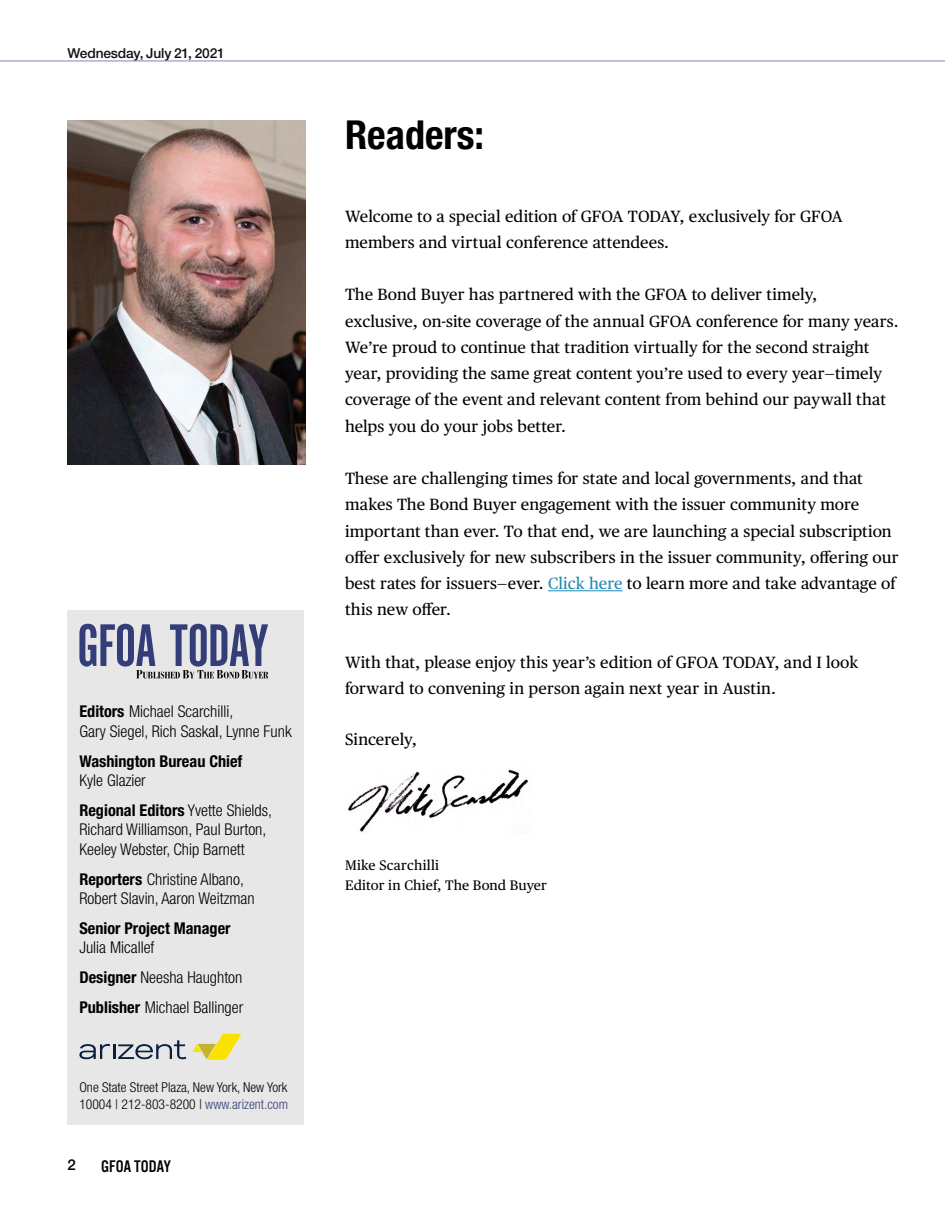
<style>
.page{position:relative;width:945px;height:1215px;background:#fff}
.page>*{position:absolute;margin:0;border:0;box-sizing:border-box;transform-origin:0 0}
.t1{font:700 condensed 40px "Helvetica Neue LT Std";color:#000}
.t2{font:17.5px "Alternate Got No 3 D";color:#000}
.t3{font:16.25px/26.2px "Publico Text";letter-spacing:.005em;color:#000}
.t4{font:300 condensed 16.25px/19.5px "Helvetica Neue LT Std";color:#000}
.t5{font:700 condensed 16.25px "Helvetica Neue LT Std";color:#000}
.t6{font:500 15px "Helvetica Neue LT Std";color:#000}
.t7{font:13.75px/20px "Publico Text";letter-spacing:.01em;color:#000}
.t8{font:500 13.75px "Helvetica Neue LT Std";letter-spacing:-.01em;color:#101115}
.t9{font:300 condensed 13.62px/16.2px "Helvetica Neue LT Std";color:#000}
.s1{font-weight:700}
.s2{font-weight:400;font-stretch:normal}
.s3{color:#333d78}
.s4{color:#2088b4}
</style>
<div class="page">
<img style="left:348px;top:769px;width:180px;height:63px">
<hr style="left:548px;top:590px;width:75px;height:1px;background:#2088b4">
<img style="left:68px;top:121px;width:238px;height:343px">
<hr style="left:0;top:61px;width:945px;height:1px;background:#8985aa">
<div style="left:68px;top:610px;width:236px;height:515px;background:#e8e7e8"></div>
<svg style="left:79px;top:624px;width:189px;height:55px"></svg>
<svg style="left:79px;top:1040px;width:107px;height:19px"></svg>
<svg style="left:193px;top:1034px;width:48px;height:26px"></svg>
<p class="t8" style="left:68px;top:45px;width:159px">Wednesday, July 21, 2021</p>
<p class="t4" style="left:79px;top:702px;width:214px"><span class="s1">Editors</span> Michael Scarchilli,<br>Gary Siegel, Rich Saska<span class="s2">l</span>, Lynne Funk</p>
<p class="t5" style="left:79px;top:751px;width:165px">Washington Bureau Chief</p>
<p class="t4" style="left:79px;top:765px;width:194px;line-height:29.8px">Kyle Glazier<br><span class="s1">Regional Editors</span> Yvette Shields,</p>
<p class="t4" style="left:79px;top:820px;width:188px">Richard Williamson, Paul Burton,<br>Keeley Webster, Chip Barnett</p>
<p class="t4" style="left:79px;top:869px;width:177px"><span class="s1">Reporters</span> Christine Albano,<br>Robert Slavin, Aaron Weitzman</p>
<p class="t5" style="left:79px;top:918px;width:153px">Senior Project Manager</p>
<p class="t4" style="left:79px;top:932px;width:165px;line-height:29.8px">Julia Micallef<br><span class="s1">Designer</span> Neesha Haughton<br><span class="s1">Publisher</span> Michael Ballinger</p>
<p class="t9" style="left:79px;top:1079px;width:210px">One State Street Plaza, New York, New York<br>10004 | 212-803-8200 | <span class="s3">www.arizent.com</span></p>
<p class="t6" style="left:68px;top:1156px;width:10px">2</p>
<p class="t2" style="left:101px;top:1157px;width:72px">GFOA TODAY</p>
<h1 class="t1" style="left:345px;top:111px;width:141px">Readers:</h1>
<p class="t3" style="left:345px;top:202px;width:499px">Welcome to a special edition of GFOA TODAY, exclusively for GFOA members and virtual conference attendees.</p>
<p class="t3" style="left:345px;top:281px;width:555px">The Bond Buyer has partnered with the GFOA to deliver timely,<br>exclusive, on-site coverage of the annual GFOA conference for many years.<br>We’re proud to continue that tradition virtually for the second straight year, providing the same great content you’re used to every year—timely coverage of the event and relevant content from behind our paywall that helps you do your jobs better.</p>
<p class="t3" style="left:345px;top:464px;width:555px">These are challenging times for state and local governments, and that makes The Bond Buyer engagement with the issuer community more important than ever. To that end, we are launching a special subscription offer exclusively for new subscribers in the issuer community, offering our best rates for issuers—ever. <span class="s4">Click here</span> to learn more and take advantage of this new offer.</p>
<p class="t3" style="left:345px;top:648px;width:515px">With that, please enjoy this year’s edition of GFOA TODAY, and I look forward to convening in person again next year in Austin.</p>
<p class="t3" style="left:345px;top:726px;width:73px">Sincerely,</p>
<p class="t7" style="left:345px;top:854px;width:203px">Mike Scarchilli<br>Editor in Chief, The Bond Buyer</p>
</div>
